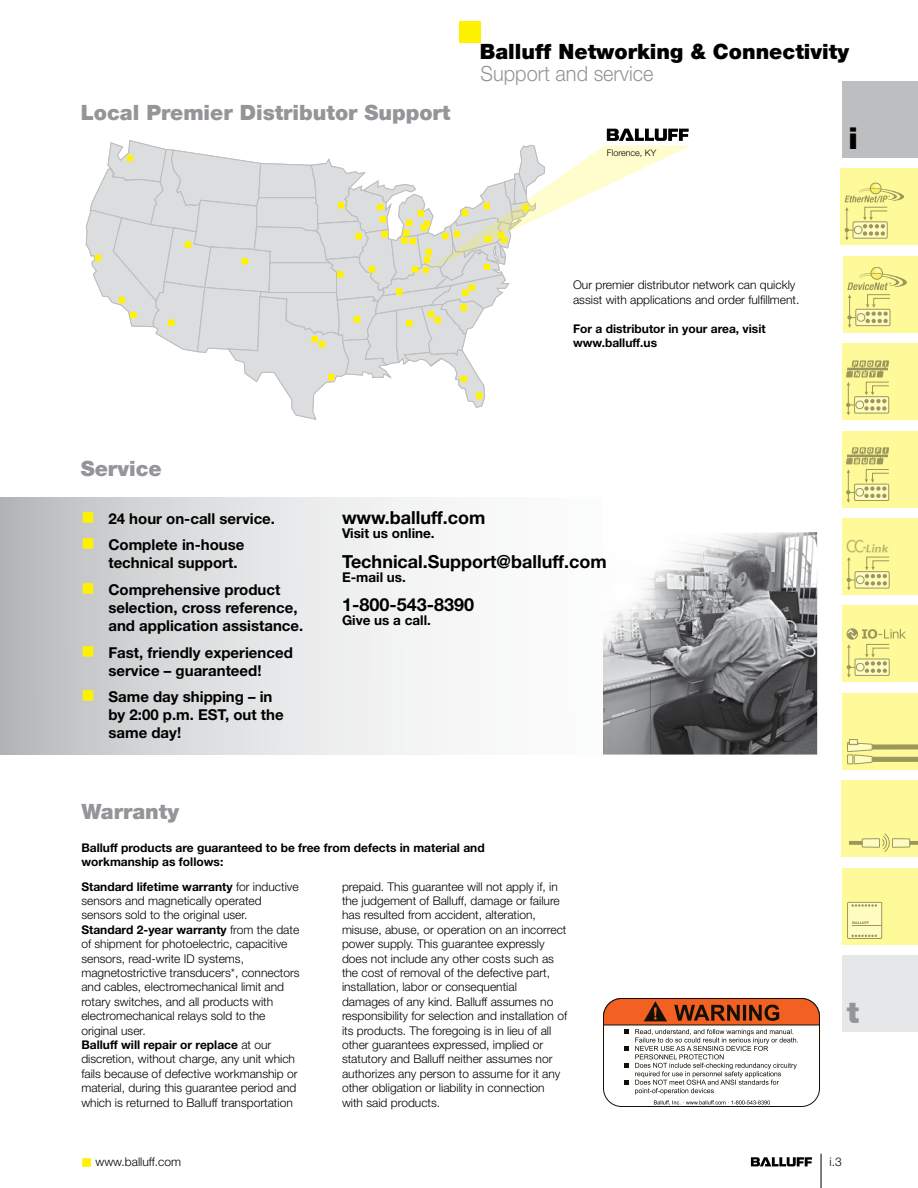
<style>
.page{position:relative;width:918px;height:1188px;background:#fff}
.page>*{position:absolute;margin:0;border:0;box-sizing:border-box;transform-origin:0 0}
.t1{font:900 30px "Helvetica Neue LT";color:#000}
.t2{font:900 30px "Helvetica Neue LT";color:#939598}
.t3{font:900 21px "Helvetica Neue LT";color:#939598}
.t4{font:900 21px "Helvetica Neue LT";color:#000}
.t5{font:300 21px "Helvetica Neue LT";color:#939598;scale:.95 1}
.t6{font:700 18px "Helvetica Neue LT";color:#000}
.t7{font:700 15px/18px "Helvetica Neue LT";color:#000}
.t8{font:700 13.5px "Helvetica Neue LT";color:#000}
.t9{font:300 12px/14.4px "Helvetica Neue LT";color:#000}
.t10{font:700 12px/14.4px "Helvetica Neue LT";color:#000}
.t11{font:300 9px "Helvetica Neue LT";color:#000}
.s1{color:#fff200}
.s2{font-weight:700}
</style>
<div class="page">
<hr style="left:821px;top:1154px;width:1px;height:34px;background:#000">
<svg style="left:751px;top:1157px;width:61px;height:9px"></svg>
<div style="left:459px;top:21px;width:21px;height:21px;background:#fff200"></div>
<div style="left:842px;top:81px;width:76px;height:77px;background:#bcbec0"></div>
<div style="left:842px;top:431px;width:76px;height:76px;background:#fffa99"></div>
<svg style="left:846px;top:447px;width:43px;height:56px"></svg>
<div style="left:842px;top:343px;width:76px;height:77px;background:#fffa99"></div>
<svg style="left:846px;top:360px;width:43px;height:55px"></svg>
<div style="left:841px;top:168px;width:77px;height:77px;background:#fffa99"></div>
<svg style="left:845px;top:183px;width:59px;height:58px"></svg>
<div style="left:843px;top:256px;width:75px;height:76px;background:#fffa99"></div>
<svg style="left:847px;top:267px;width:60px;height:61px"></svg>
<div style="left:843px;top:606px;width:75px;height:76px;background:#fffa99"></div>
<svg style="left:847px;top:628px;width:59px;height:50px"></svg>
<div style="left:841px;top:781px;width:77px;height:76px;background:#fffa99"></div>
<svg style="left:910px;top:841px;width:8px;height:4px"></svg>
<div style="left:892px;top:839px;width:18px;height:8px;background:#fffbc1"></div>
<div style="left:892px;top:838px;width:18px;height:10px;border:1px solid #000"></div>
<svg style="left:849px;top:833px;width:41px;height:19px"></svg>
<div style="left:842px;top:693px;width:76px;height:77px;background:#fffa99"></div>
<div style="left:849px;top:739px;width:9px;height:6px;border:1px solid #000"></div>
<svg style="left:847px;top:740px;width:71px;height:24px"></svg>
<div style="left:842px;top:868px;width:76px;height:77px;background:#fffa99"></div>
<div style="left:848px;top:902px;width:34px;height:37px;background:#fffbc1"></div>
<div style="left:847px;top:902px;width:35px;height:37px;border:1px solid #000"></div>
<svg style="left:851px;top:935px;width:26px;height:2px"></svg>
<svg style="left:851px;top:904px;width:26px;height:3px"></svg>
<hr style="left:852px;top:925px;width:30px;height:1px;background:#000">
<svg style="left:852px;top:921px;width:17px;height:3px"></svg>
<div style="left:843px;top:518px;width:75px;height:77px;background:#fffa99"></div>
<svg style="left:847px;top:556px;width:43px;height:34px"></svg>
<img style="left:846px;top:539px;width:42px;height:13px">
<div style="left:842px;top:956px;width:76px;height:76px;background:#e6e7e8"></div>
<img style="left:603px;top:532px;width:214px;height:223px">
<div style="left:0;top:497px;width:603px;height:258px;background:linear-gradient(to right,#bfc1c4,#fff)"></div>
<svg style="left:85px;top:129px;width:606px;height:291px"></svg>
<svg style="left:603px;top:998px;width:217px;height:107px"></svg>
<h2 class="t4" style="left:480px;top:39px;width:371px">Balluff Networking &amp; Connectivity</h2>
<h2 class="t3" style="left:81px;top:100px;width:371px">Local Premier Distributor Support</h2>
<h2 class="t5" style="left:481px;top:61px;width:184px">Support and service</h2>
<p class="t11" style="left:607px;top:147px;width:51px">Florence, KY</p>
<h1 class="t1" style="left:848px;top:121px;width:11px">i</h1>
<p class="t9" style="left:573px;top:278px;width:228px">Our premier distributor network can quickly assist with applications and order fulfillment.</p>
<p class="t10" style="left:573px;top:321px;width:194px">For a distributor in your area, visit www.balluff.us</p>
<h2 class="t3" style="left:81px;top:456px;width:83px">Service</h2>
<p class="t7" style="left:81px;top:509px;width:195px"><span class="s1">■</span> 24 hour on-call service.</p>
<p class="t7" style="left:108px;top:536px;width:138px;text-indent:-27px"><span class="s1">■</span> Complete in-house technical support.</p>
<p class="t7" style="left:108px;top:580px;width:196px;text-indent:-27px"><span class="s1">■</span> Comprehensive product selection, cross reference, and application assistance.</p>
<p class="t7" style="left:81px;top:643px;width:213px;text-align:center"><span class="s1">■</span> Fast, friendly experienced service – guaranteed!</p>
<p class="t7" style="left:108px;top:688px;width:177px;text-indent:-27px"><span class="s1">■</span> Same day shipping – in by 2:00 p.m. EST, out the same day!</p>
<h2 class="t3" style="left:81px;top:799px;width:99px">Warranty</h2>
<h3 class="t6" style="left:342px;top:506px;width:145px">www.balluff.com</h3>
<p class="t8" style="left:342px;top:525px;width:94px">Visit us online.</p>
<h3 class="t6" style="left:342px;top:550px;width:266px">Technical.Support@balluff.com</h3>
<p class="t8" style="left:342px;top:569px;width:65px">E-mail us.</p>
<h3 class="t6" style="left:342px;top:594px;width:134px">1-800-543-8390</h3>
<p class="t8" style="left:342px;top:612px;width:90px">Give us a call.</p>
<p class="t10" style="left:81px;top:840px;width:405px">Balluff products are guaranteed to be free from defects in material and workmanship as follows:</p>
<p class="t9" style="left:81px;top:879px;width:220px"><span class="s2">Standard lifetime warranty</span> for inductive sensors and magnetically operated sensors sold to the original user.<br><span class="s2">Standard 2-year warranty</span> from the date of shipment for photoelectric, capacitive sensors, read-write ID systems, magnetostrictive transducers*, connectors and cables, electromechanical limit and rotary switches, and all products with electromechanical relays sold to the original user.<br><span class="s2">Balluff will repair or replace</span> at our discretion, without charge, any unit which fails because of defective workmanship or material, during this guarantee period and which is returned to Balluff transportation</p>
<p class="t9" style="left:342px;top:879px;width:227px">prepaid. This guarantee will not apply if, in the judgement of Balluff, damage or failure has resulted from accident, alteration, misuse, abuse, or operation on an incorrect power supply. This guarantee expressly does not include any other costs such as the cost of removal of the defective part, installation, labor or consequential damages of any kind. Balluff assumes no responsibility for selection and installation of its products. The foregoing is in lieu of all other guarantees expressed, implied or statutory and Balluff neither assumes nor authorizes any person to assume for it any other obligation or liability in connection with said products.</p>
<h1 class="t2" style="left:847px;top:995px;width:14px">t</h1>
<p class="t9" style="left:81px;top:1155px;width:102px"><span class="s1">■</span> www.balluff.com</p>
<p class="t9" style="left:830px;top:1155px;width:14px">i.3</p>
</div>
